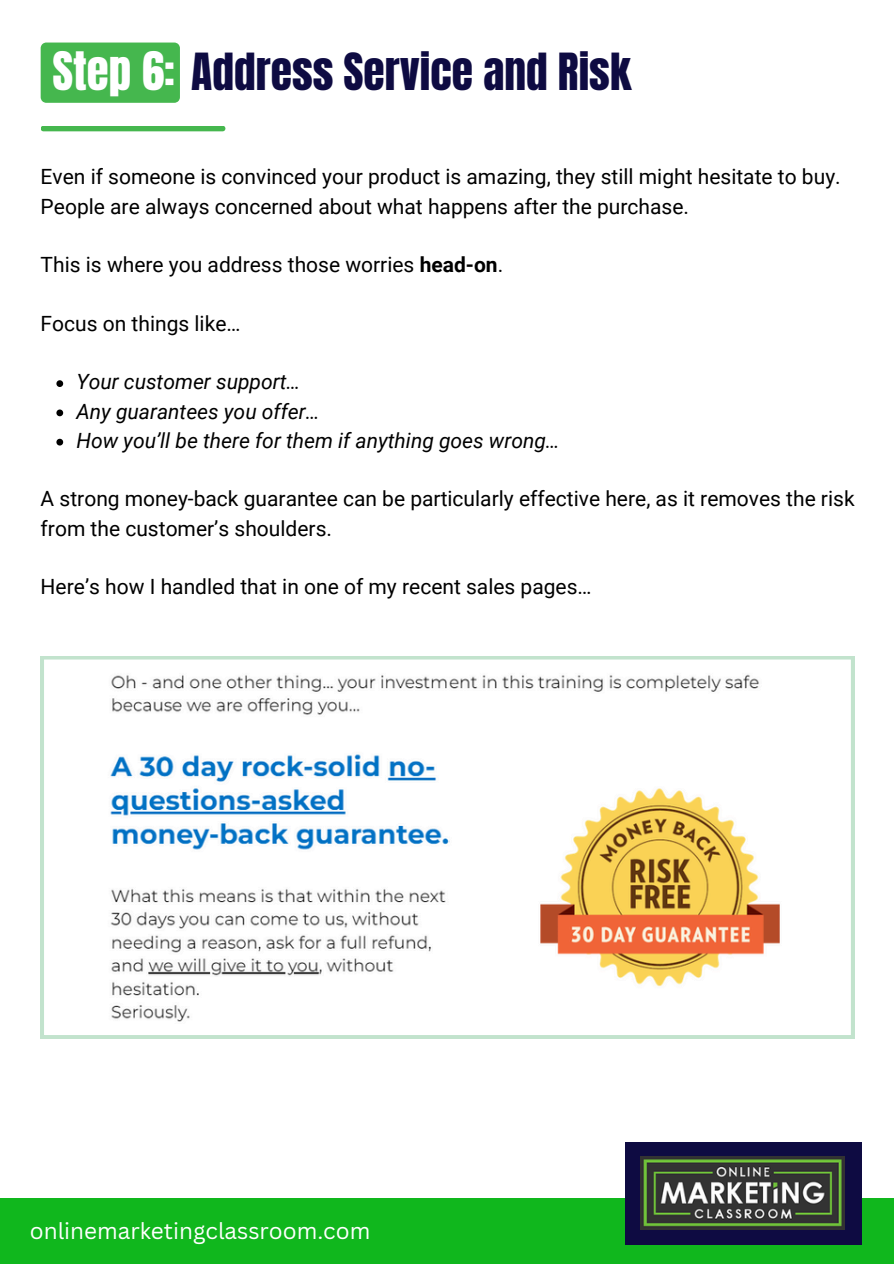
<style>
.page{position:relative;width:894px;height:1264px;background:#fff}
.page>*{position:absolute;margin:0;border:0;box-sizing:border-box;transform-origin:0 0}
.t1{font:43.5px "Anton";color:#0e0b42}
.t2{font:22.5px "Canva Sans";color:#fff}
.t3{font:21px/29.2px "Roboto";color:#000}
.t4{font:italic 21px "Roboto";color:#000}
.s1{font-size:45px;color:#fff}
.s2{font-weight:700}
</style>
<div class="page">
<div style="left:0;top:1198px;width:893px;height:65px;background:#10b71d"></div>
<div style="left:625px;top:1141px;width:235px;height:103px;background:#0e0b42"></div>
<img style="left:640px;top:1156px;width:204px;height:73px">
<svg style="left:41px;top:126px;width:184px;height:5px"></svg>
<div style="left:41px;top:43px;width:139px;height:60px;background:#45b74e"></div>
<svg style="left:41px;top:656px;width:813px;height:382px"></svg>
<svg style="left:56px;top:380px;width:7px;height:7px"></svg>
<svg style="left:56px;top:409px;width:7px;height:7px"></svg>
<svg style="left:56px;top:439px;width:7px;height:6px"></svg>
<h1 class="t1" style="left:52px;top:40px;width:580px"><span class="s1">Step 6:</span> Address Service and Risk</h1>
<p class="t3" style="left:41px;top:163px;width:801px">Even if someone is convinced your product is amazing, they still might hesitate to buy.<br>People are always concerned about what happens after the purchase.</p>
<p class="t3" style="left:41px;top:250px;width:464px">This is where you address those worries <span class="s2">head-on</span>.</p>
<p class="t3" style="left:41px;top:309px;width:201px">Focus on things like…</p>
<p class="t4" style="left:76px;top:370px;width:225px">Your customer support…</p>
<p class="t4" style="left:76px;top:399px;width:244px">Any guarantees you offer…</p>
<p class="t4" style="left:76px;top:428px;width:484px">How you’ll be there for them if anything goes wrong…</p>
<p class="t3" style="left:41px;top:484px;width:815px">A strong money-back guarantee can be particularly effective here, as it removes the risk from the customer’s shoulders.</p>
<p class="t3" style="left:41px;top:572px;width:552px">Here’s how I handled that in one of my recent sales pages…</p>
<h1 class="t2" style="left:30px;top:1214px;width:342px">onlinemarketingclassroom.com</h1>
</div>
